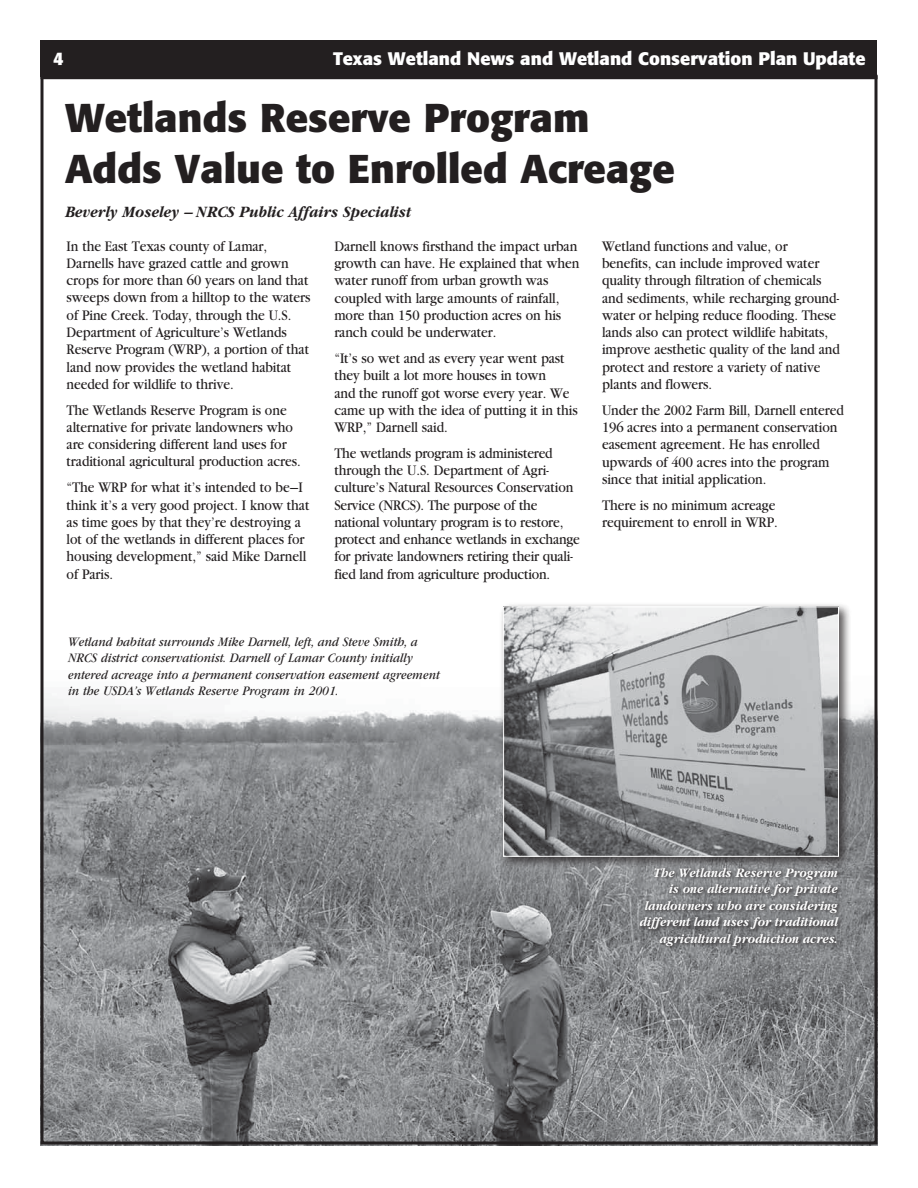
<style>
.page{position:relative;width:918px;height:1188px;background:#fff}
.page>*{position:absolute;margin:0;border:0;box-sizing:border-box;transform-origin:0 0}
.t1{font:700 39.75px/51.4px "Formata";color:#231f20}
.t2{font:700 18px "Formata";color:#fff}
.t3{font:italic 700 16.5px "Garamond";color:#231f20;scale:.9 1}
.t4{font:14.25px/17.2px "Garamond Book DTC";letter-spacing:-.005em;color:#231f20;scale:.9 1}
.t5{font:italic 13.5px/16.5px "Garamond";color:#231f20;scale:.9 1}
.t6{font:italic 700 13.5px/16.5px "Garamond";color:#fff;text-align:right;scale:.9 1}
</style>
<div class="page">
<img style="left:40px;top:698px;width:838px;height:448px">
<div style="left:40px;top:40px;width:838px;height:37px;background:#231f20"></div>
<div style="left:637px;top:865px;width:206px;height:85px;background:#231f20;opacity:.95"></div>
<div style="left:499px;top:603px;width:352px;height:266px;background:#231f20;opacity:.75"></div>
<img style="left:505px;top:608px;width:332px;height:247px">
<div style="left:503px;top:606px;width:336px;height:251px;border:1px solid #fff"></div>
<p class="t2" style="left:53px;top:47px;width:12px">4</p>
<p class="t2" style="left:333px;top:47px;width:534px">Texas Wetland News and Wetland Conservation Plan Update</p>
<h1 class="t1" style="left:65px;top:92px;width:611px">Wetlands Reserve Program<br>Adds Value to Enrolled Acreage</h1>
<p class="t3" style="left:65px;top:203px;width:386px">Beverly Moseley – NRCS Public Affairs Specialist</p>
<p class="t4" style="left:67px;top:238px;width:273px">In the East Texas county of Lamar, Darnells have grazed cattle and grown crops for more than 60 years on land that sweeps down from a hilltop to the waters of Pine Creek. Today, through the U.S.<br>Department of Agriculture’s Wetlands Reserve Program (WRP), a portion of that land now provides the wetland habitat needed for wildlife to thrive.</p>
<p class="t4" style="left:67px;top:401px;width:262px">The Wetlands Reserve Program is one alternative for private landowners who are considering different land uses for traditional agricultural production acres.</p>
<p class="t4" style="left:67px;top:479px;width:271px">“The WRP for what it’s intended to be—I think it’s a very good project. I know that as time goes by that they’re destroying a lot of the wetlands in different places for housing development,” said Mike Darnell of Paris.</p>
<p class="t4" style="left:334px;top:238px;width:274px">Darnell knows firsthand the impact urban growth can have. He explained that when water runoff from urban growth was coupled with large amounts of rainfall, more than 150 production acres on his ranch could be underwater.</p>
<p class="t4" style="left:334px;top:350px;width:272px">“It’s so wet and as every year went past they built a lot more houses in town<br>and the runoff got worse every year. We came up with the idea of putting it in this WRP,” Darnell said.</p>
<p class="t4" style="left:334px;top:445px;width:274px">The wetlands program is administered through the U.S. Department of Agri&shy;culture’s Natural Resources Conservation Service (NRCS). The purpose of the national voluntary program is to restore, protect and enhance wetlands in exchange for private landowners retiring their quali&shy;fied land from agriculture production.</p>
<p class="t4" style="left:602px;top:238px;width:266px">Wetland functions and value, or benefits, can include improved water quality through filtration of chemicals and sediments, while recharging ground&shy;water or helping reduce flooding. These lands also can protect wildlife habitats, improve aesthetic quality of the land and protect and restore a variety of native plants and flowers.</p>
<p class="t4" style="left:602px;top:402px;width:270px">Under the 2002 Farm Bill, Darnell entered 196 acres into a permanent conservation easement agreement. He has enrolled upwards of 400 acres into the program since that initial application.</p>
<p class="t4" style="left:602px;top:497px;width:197px">There is no minimum acreage requirement to enroll in WRP.</p>
<p class="t5" style="left:68px;top:634px;width:415px">Wetland habitat surrounds Mike Darnell, left, and Steve Smith, a NRCS district conservationist. Darnell of Lamar County initially entered acreage into a permanent conservation easement agreement in the USDA’s Wetlands Reserve Program in 2001.</p>
<p class="t6" style="left:639px;top:864px;width:222px">The Wetlands Reserve Program<br>is one alternative for private landowners who are considering different land uses for traditional agricultural production acres.</p>
</div>
